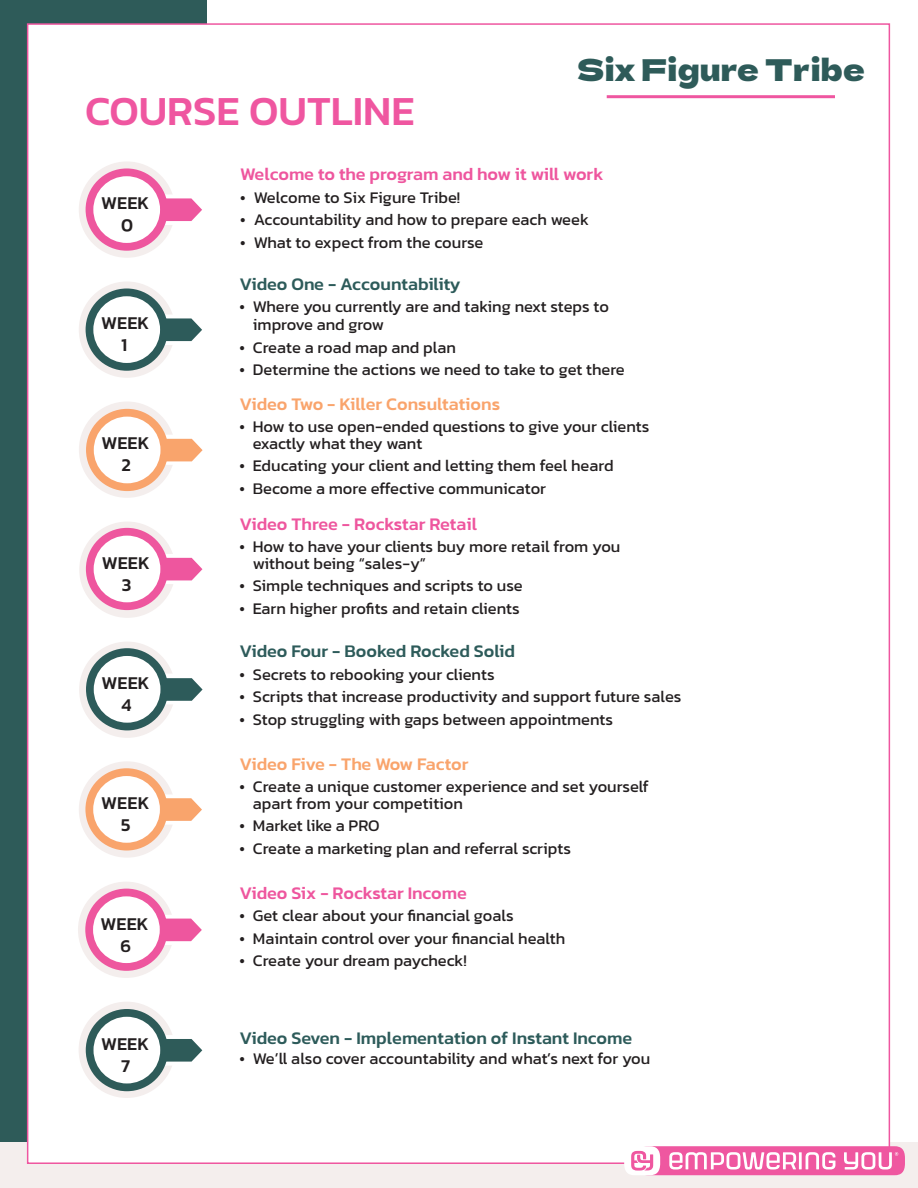
<style>
.page{position:relative;width:918px;height:1188px;background:#fff}
.page>*{position:absolute;margin:0;border:0;box-sizing:border-box;transform-origin:0 0}
.t1{font:500 42px "Kanit";color:#ef56a0}
.t2{font:30px "Dela Gothic One";color:#2e5b59}
.t3{font:500 18.3px/22px "Kanit";color:#231f20;text-align:center}
.t4{font:500 18px "Kanit";color:#2d5b5a}
.t5{font:500 18px "Kanit";color:#ee569e}
.t6{font:500 18px "Kanit";color:#f9a46c}
.t7{font:16.5px/16.5px "Kanit";color:#231f20}
</style>
<div class="page">
<div style="left:0;top:0;width:206px;height:1165px;background:#2e5b59"></div>
<div style="left:0;top:1142px;width:918px;height:46px;background:#f4eeed"></div>
<div style="left:27px;top:23px;width:863px;height:1141px;background:#fff;border:2px solid #ef56a0"></div>
<svg style="left:624px;top:1146px;width:281px;height:29px"></svg>
<hr style="left:607px;top:95px;width:228px;height:3px;background:#ef56a0">
<svg style="left:79px;top:282px;width:123px;height:96px"></svg>
<svg style="left:79px;top:162px;width:123px;height:96px"></svg>
<svg style="left:79px;top:402px;width:124px;height:96px"></svg>
<svg style="left:79px;top:522px;width:124px;height:96px"></svg>
<svg style="left:79px;top:642px;width:124px;height:96px"></svg>
<svg style="left:79px;top:761px;width:123px;height:97px"></svg>
<svg style="left:79px;top:1002px;width:124px;height:96px"></svg>
<svg style="left:78px;top:882px;width:124px;height:96px"></svg>
<h1 class="t1" style="left:85px;top:79px;width:331px">COURSE OUTLINE</h1>
<h2 class="t2" style="left:577px;top:46px;width:290px">Six Figure Tribe</h2>
<p class="t3" style="left:101px;top:192px;width:50px">WEEK<br>0</p>
<p class="t3" style="left:101px;top:312px;width:50px">WEEK<br>1</p>
<p class="t3" style="left:101px;top:432px;width:50px">WEEK<br>2</p>
<p class="t3" style="left:102px;top:552px;width:50px">WEEK<br>3</p>
<p class="t3" style="left:102px;top:672px;width:50px">WEEK<br>4</p>
<p class="t3" style="left:101px;top:792px;width:50px">WEEK<br>5</p>
<p class="t3" style="left:100px;top:912px;width:50px">WEEK<br>6</p>
<p class="t3" style="left:101px;top:1032px;width:50px">WEEK<br>7</p>
<p class="t5" style="left:240px;top:161px;width:365px">Welcome to the program and how it will work</p>
<p class="t7" style="left:240px;top:189px;width:221px">• Welcome to Six Figure Tribe!</p>
<p class="t7" style="left:240px;top:211px;width:350px">• Accountability and how to prepare each week</p>
<p class="t7" style="left:240px;top:234px;width:245px">• What to expect from the course</p>
<p class="t4" style="left:239px;top:270px;width:223px">Video One - Accountability</p>
<p class="t7" style="left:253px;top:298px;width:358px;line-height:18px;text-indent:-13px">• Where you currently are and taking next steps to improve and grow</p>
<p class="t7" style="left:239px;top:339px;width:218px">• Create a road map and plan</p>
<p class="t7" style="left:239px;top:361px;width:387px">• Determine the actions we need to take to get there</p>
<p class="t6" style="left:239px;top:390px;width:262px">Video Two - Killer Consultations</p>
<p class="t7" style="left:253px;top:418px;width:398px;text-indent:-13px">• How to use open-ended questions to give your clients exactly what they want</p>
<p class="t7" style="left:239px;top:457px;width:376px">• Educating your client and letting them feel heard</p>
<p class="t7" style="left:239px;top:480px;width:308px">• Become a more effective communicator</p>
<p class="t5" style="left:239px;top:510px;width:239px">Video Three - Rockstar Retail</p>
<p class="t7" style="left:253px;top:538px;width:369px;text-indent:-13px">• How to have your clients buy more retail from you without being “sales-y”</p>
<p class="t7" style="left:239px;top:577px;width:285px">• Simple techniques and scripts to use</p>
<p class="t7" style="left:239px;top:600px;width:282px">• Earn higher profits and retain clients</p>
<p class="t4" style="left:239px;top:638px;width:277px">Video Four - Booked Rocked Solid</p>
<p class="t7" style="left:239px;top:666px;width:257px">• Secrets to rebooking your clients</p>
<p class="t7" style="left:239px;top:688px;width:444px">• Scripts that increase productivity and support future sales</p>
<p class="t7" style="left:239px;top:711px;width:375px">• Stop struggling with gaps between appointments</p>
<p class="t6" style="left:239px;top:750px;width:231px">Video Five - The Wow Factor</p>
<p class="t7" style="left:253px;top:778px;width:398px;text-indent:-13px">• Create a unique customer experience and set yourself apart from your competition</p>
<p class="t7" style="left:239px;top:817px;width:142px">• Market like a PRO</p>
<p class="t7" style="left:239px;top:840px;width:333px">• Create a marketing plan and referral scripts</p>
<p class="t5" style="left:239px;top:879px;width:229px">Video Six - Rockstar Income</p>
<p class="t7" style="left:239px;top:907px;width:276px">• Get clear about your financial goals</p>
<p class="t7" style="left:239px;top:930px;width:327px">• Maintain control over your financial health</p>
<p class="t7" style="left:239px;top:952px;width:229px">• Create your dream paycheck!</p>
<p class="t4" style="left:239px;top:1025px;width:394px">Video Seven - Implementation of Instant Income</p>
<p class="t7" style="left:239px;top:1050px;width:413px">• We’ll also cover accountability and what’s next for you</p>
</div>
